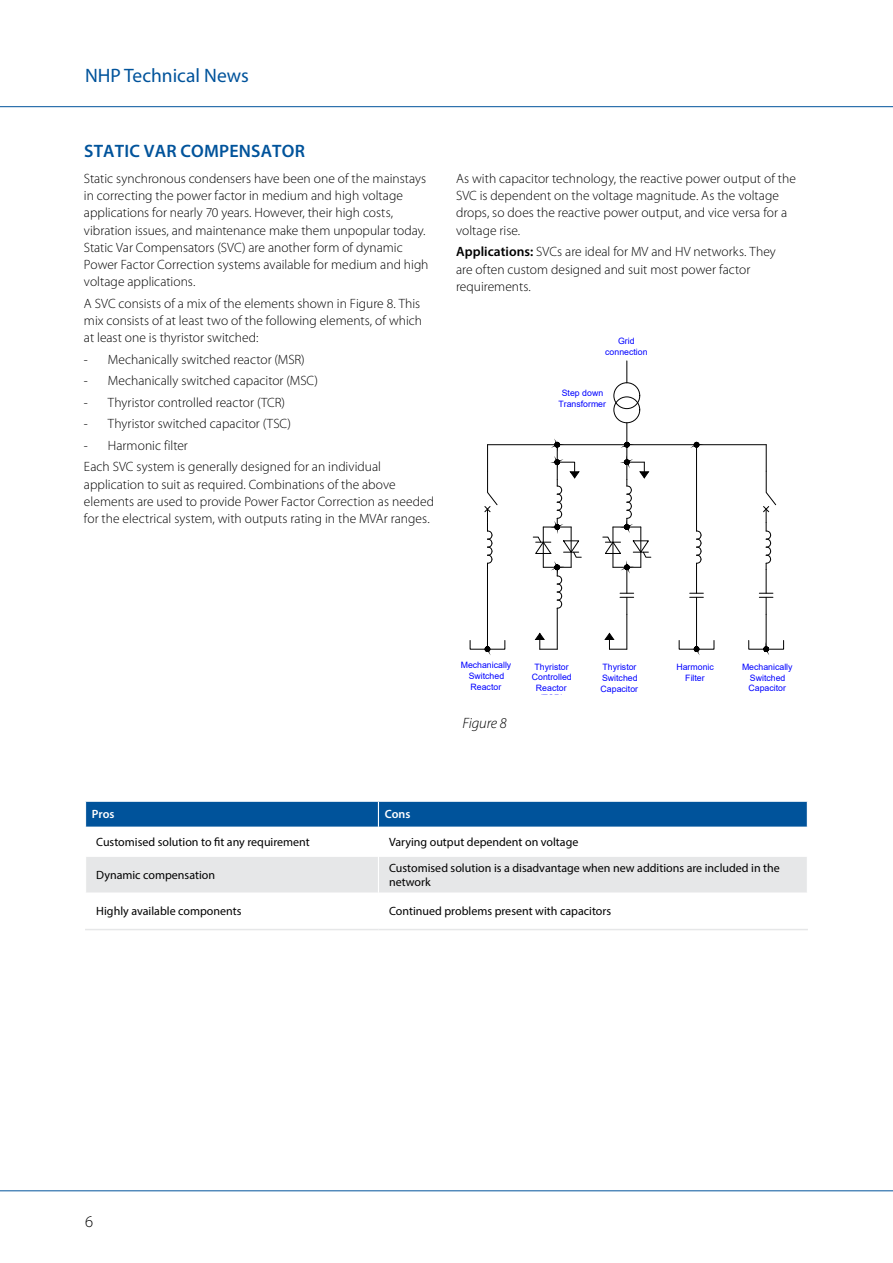
<style>
.page{position:relative;width:893px;height:1263px;background:#fff}
.page>*{position:absolute;margin:0;border:0;box-sizing:border-box;transform-origin:0 0}
.t1{font:19.5px "Myriad Pro";color:#00539b}
.t2{font:600 18px "Myriad Pro";letter-spacing:.01em;color:#00539b}
.t3{font:300 16.5px "Myriad Pro";color:#000}
.t4{font:italic 300 15px "Myriad Pro";letter-spacing:-.005em;color:#000}
.t5{font:300 13.5px/17.2px "Myriad Pro";color:#000}
.t6{font:12px/13.5px "Myriad Pro";color:#000}
.t7{font:600 12px "Myriad Pro";letter-spacing:-.005em;color:#fff}
.t8{font:8.7px/10.5px "Arial";color:#00f;text-align:center}
.s1{font-weight:600}
</style>
<div class="page">
<hr style="left:0;top:106px;width:893px;height:1px;background:#00539b">
<hr style="left:0;top:1190px;width:893px;height:1px;background:#00539b">
<svg style="left:86px;top:892px;width:721px;height:1px"></svg>
<div style="left:86px;top:857px;width:721px;height:35px;background:#e6e7e8"></div>
<hr style="left:378px;top:857px;width:1px;height:35px;background:#fff">
<hr style="left:378px;top:892px;width:1px;height:37px;background:#fff">
<div style="left:85px;top:801px;width:723px;height:26px;background:#00539b"></div>
<hr style="left:378px;top:801px;width:430px;height:1px;background:#fff">
<hr style="left:85px;top:929px;width:293px;height:1px;background:#e6e7e8">
<hr style="left:378px;top:929px;width:430px;height:1px;background:#e6e7e8">
<hr style="left:543px;top:527px;width:1px;height:40px;background:#000">
<svg style="left:533px;top:537px;width:18px;height:17px"></svg>
<hr style="left:571px;top:527px;width:1px;height:40px;background:#000">
<svg style="left:563px;top:540px;width:19px;height:18px"></svg>
<hr style="left:613px;top:527px;width:1px;height:40px;background:#000">
<svg style="left:602px;top:537px;width:19px;height:17px"></svg>
<hr style="left:641px;top:527px;width:1px;height:40px;background:#000">
<svg style="left:633px;top:540px;width:18px;height:18px"></svg>
<svg style="left:626px;top:361px;width:1px;height:21px"></svg>
<div style="left:614px;top:382px;width:26px;height:27px;border:1px solid #000;border-radius:50%"></div>
<div style="left:614px;top:397px;width:26px;height:26px;border:1px solid #000;border-radius:50%"></div>
<hr style="left:487px;top:569px;width:1px;height:80px;background:#000">
<hr style="left:557px;top:608px;width:1px;height:41px;background:#000">
<hr style="left:627px;top:614px;width:1px;height:35px;background:#000">
<hr style="left:696px;top:614px;width:1px;height:35px;background:#000">
<hr style="left:766px;top:614px;width:1px;height:35px;background:#000">
<svg style="left:690px;top:522px;width:13px;height:92px"></svg>
<svg style="left:604px;top:633px;width:23px;height:17px"></svg>
<svg style="left:535px;top:633px;width:22px;height:17px"></svg>
<hr style="left:627px;top:445px;width:1px;height:34px;background:#000">
<hr style="left:557px;top:445px;width:1px;height:34px;background:#000">
<svg style="left:624px;top:423px;width:6px;height:25px"></svg>
<svg style="left:693px;top:442px;width:7px;height:6px"></svg>
<svg style="left:554px;top:442px;width:6px;height:6px"></svg>
<svg style="left:613px;top:459px;width:36px;height:71px"></svg>
<svg style="left:543px;top:459px;width:37px;height:71px"></svg>
<svg style="left:543px;top:564px;width:28px;height:45px"></svg>
<svg style="left:613px;top:564px;width:28px;height:50px"></svg>
<svg style="left:679px;top:640px;width:35px;height:12px"></svg>
<svg style="left:748px;top:640px;width:36px;height:12px"></svg>
<svg style="left:470px;top:640px;width:35px;height:12px"></svg>
<hr style="left:557px;top:444px;width:70px;height:1px;background:#000">
<hr style="left:696px;top:445px;width:1px;height:77px;background:#000">
<svg style="left:759px;top:445px;width:17px;height:169px"></svg>
<svg style="left:484px;top:445px;width:14px;height:124px"></svg>
<hr style="left:627px;top:444px;width:139px;height:1px;background:#000">
<hr style="left:488px;top:444px;width:69px;height:1px;background:#000">
<h1 class="t1" style="left:85px;top:63px;width:165px">NHP Technical News</h1>
<h2 class="t2" style="left:84px;top:140px;width:222px">STATIC VAR COMPENSATOR</h2>
<p class="t5" style="left:84px;top:170px;width:346px">Static synchronous condensers have been one of the mainstays in correcting the power factor in medium and high voltage applications for nearly 70 years. However, their high costs, vibration issues, and maintenance make them unpopular today.<br>Static Var Compensators (SVC) are another form of dynamic Power Factor Correction systems available for medium and high voltage applications.</p>
<p class="t5" style="left:84px;top:295px;width:340px">A SVC consists of a mix of the elements shown in Figure 8. This mix consists of at least two of the following elements, of which at least one is thyristor switched:</p>
<p class="t5" style="left:84px;top:351px;width:222px">- Mechanically switched reactor (MSR)</p>
<p class="t5" style="left:84px;top:372px;width:236px">- Mechanically switched capacitor (MSC)</p>
<p class="t5" style="left:84px;top:394px;width:203px">- Thyristor controlled reactor (TCR)</p>
<p class="t5" style="left:84px;top:415px;width:209px">- Thyristor switched capacitor (TSC)</p>
<p class="t5" style="left:84px;top:434px;width:298px;line-height:21.5px">- Harmonic filter<br>Each SVC system is generally designed for an individual</p>
<p class="t5" style="left:84px;top:475px;width:352px">application to suit as required. Combinations of the above elements are used to provide Power Factor Correction as needed for the electrical system, with outputs rating in the MVAr ranges.</p>
<p class="t5" style="left:456px;top:170px;width:341px">As with capacitor technology, the reactive power output of the SVC is dependent on the voltage magnitude. As the voltage drops, so does the reactive power output, and vice versa for a voltage rise.</p>
<p class="t5" style="left:456px;top:243px;width:321px"><span class="s1">Applications:</span> SVCs are ideal for MV and HV networks. They are often custom designed and suit most power factor requirements.</p>
<p class="t8" style="left:605px;top:336px;width:44px">Grid connection</p>
<p class="t8" style="left:558px;top:388px;width:49px">Step down<br>Transformer</p>
<p class="t8" style="left:461px;top:660px;width:52px">Mechanically<br>Switched<br>Reactor</p>
<p class="t8" style="left:532px;top:661px;width:41px">Thyristor<br>Controlled<br>Reactor (TCR)</p>
<p class="t8" style="left:601px;top:662px;width:39px;text-align:left">Thyristor<br>Switched<br>Capacitor</p>
<p class="t8" style="left:676px;top:662px;width:39px">Harmonic<br>Filter</p>
<p class="t4" style="left:462px;top:714px;width:46px">Figure 8</p>
<p class="t8" style="left:742px;top:662px;width:52px">Mechanically<br>Switched<br>Capacitor</p>
<p class="t7" style="left:92px;top:807px;width:24px">Pros</p>
<p class="t7" style="left:385px;top:807px;width:27px">Cons</p>
<p class="t6" style="left:96px;top:835px;width:215px">Customised solution to fit any requirement</p>
<p class="t6" style="left:389px;top:835px;width:191px">Varying output dependent on voltage</p>
<p class="t6" style="left:96px;top:868px;width:120px">Dynamic compensation</p>
<p class="t6" style="left:389px;top:861px;width:392px">Customised solution is a disadvantage when new additions are included in the network</p>
<p class="t6" style="left:96px;top:904px;width:147px">Highly available components</p>
<p class="t6" style="left:389px;top:904px;width:224px">Continued problems present with capacitors</p>
<p class="t3" style="left:85px;top:1211px;width:10px">6</p>
</div>
